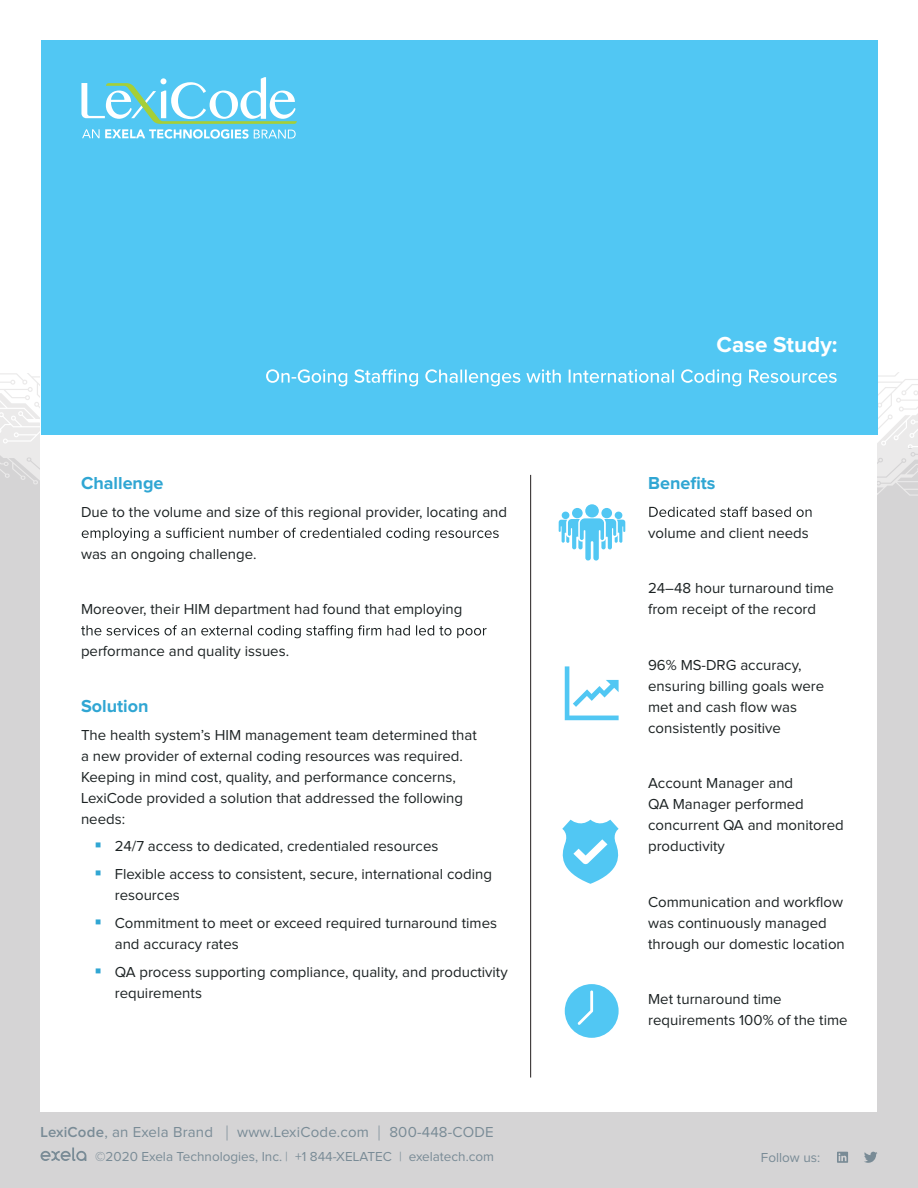
<style>
.page{position:relative;width:918px;height:1188px;background:#fff}
.page>*{position:absolute;margin:0;border:0;box-sizing:border-box;transform-origin:0 0}
.t1{font:700 22.5px "Proxima Nova";color:#fff}
.t2{font:700 18px "Proxima Nova";color:#30a6d3}
.t3{font:15px/21px "Proxima Nova";color:#1c2223}
.t4{font:15px "Proxima Nova";letter-spacing:.015em;color:#798b96}
.t5{font:13.5px "Proxima Nova";color:#798b96}
.s1{color:#30a6d3}
.s2{font-weight:600}
.s3{font-family:"Segoe UI";font-weight:300}
.s4{font-weight:300}
</style>
<div class="page">
<div style="left:0;top:448px;width:918px;height:740px;background:#d5d4d5"></div>
<svg style="left:864px;top:1152px;width:14px;height:11px"></svg>
<svg style="left:837px;top:1152px;width:11px;height:11px"></svg>
<svg style="left:40px;top:1148px;width:46px;height:13px"></svg>
<div style="left:40px;top:40px;width:838px;height:1072px;background:#fff"></div>
<svg style="left:81px;top:625px;width:406px;height:13px"></svg>
<hr style="left:530px;top:475px;width:1px;height:603px;background:#241f1f">
<svg style="left:565px;top:666px;width:54px;height:54px"></svg>
<svg style="left:565px;top:984px;width:54px;height:54px"></svg>
<svg style="left:562px;top:820px;width:57px;height:64px"></svg>
<div style="left:41px;top:40px;width:837px;height:395px;background:#51c7f3"></div>
<svg style="left:0;top:369px;width:918px;height:192px"></svg>
<svg style="left:81px;top:77px;width:216px;height:62px"></svg>
<p class="t2" style="left:81px;top:475px;width:84px">Challenge</p>
<p class="t3" style="left:81px;top:502px;width:428px">Due to the volume and size of this regional provider, locating and</p>
<p class="t3" style="left:81px;top:544px;width:177px">was an ongoing challenge.</p>
<p class="t3" style="left:81px;top:600px;width:383px">Moreover, their HIM department had found that employing</p>
<p class="t3" style="left:81px;top:642px;width:210px">performance and quality issues.</p>
<p class="t2" style="left:81px;top:698px;width:69px">Solution</p>
<p class="t3" style="left:81px;top:725px;width:397px">The health system’s HIM management team determined that a new provider of external coding resources was required.<br>Keeping in mind cost, quality, and performance concerns, LexiCode provided a solution that addressed the following needs:</p>
<p class="t3" style="left:94px;top:837px;width:345px"><span class="s1">▪</span> 24/7 access to dedicated, credentialed resources</p>
<p class="t3" style="left:115px;top:864px;width:379px;text-indent:-20px"><span class="s1">▪</span> Flexible access to consistent, secure, international coding resources</p>
<p class="t3" style="left:115px;top:913px;width:384px;text-indent:-20px"><span class="s1">▪</span> Commitment to meet or exceed required turnaround times and accuracy rates</p>
<p class="t3" style="left:115px;top:962px;width:394px;text-indent:-20px"><span class="s1">▪</span> QA process supporting compliance, quality, and productivity requirements</p>
<p class="t4" style="left:40px;top:1125px;width:455px"><span class="s2">LexiCode</span>, an Exela Brand <span class="s3">|</span> www.LexiCode.com <span class="s3">|</span> 800-448-CODE</p>
<h1 class="t1" style="left:717px;top:334px;width:122px">Case Study:</h1>
<p class="t2" style="left:648px;top:475px;width:69px">Benefits</p>
<p class="t3" style="left:648px;top:523px;width:162px">volume and client needs</p>
<p class="t3" style="left:648px;top:579px;width:187px">24–48 hour turnaround time from receipt of the record</p>
<p class="t3" style="left:648px;top:655px;width:178px">96% MS-DRG accuracy, ensuring billing goals were met and cash flow was consistently positive</p>
<p class="t3" style="left:648px;top:774px;width:197px">Account Manager and<br>QA Manager performed concurrent QA and monitored productivity</p>
<p class="t3" style="left:648px;top:892px;width:198px">Communication and workflow was continuously managed through our domestic location</p>
<p class="t3" style="left:648px;top:990px;width:201px">Met turnaround time requirements 100% of the time</p>
<p class="t5" style="left:95px;top:1150px;width:400px">©2020 Exela Technologies, Inc. <span class="s4">|</span> +1 844-XELATEC <span class="s4">|</span> exelatech.com</p>
<p class="t5" style="left:761px;top:1151px;width:61px">Follow us:</p>
</div>
